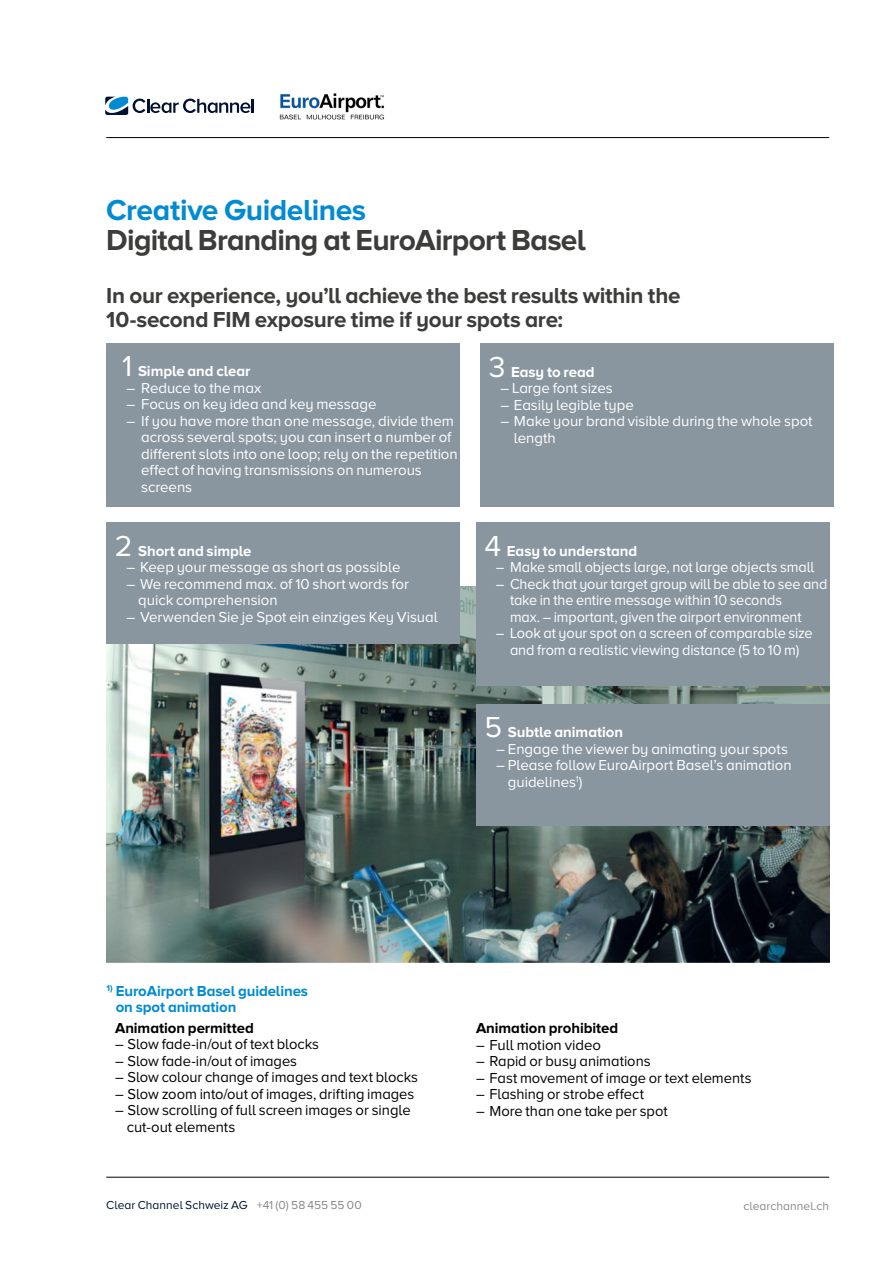
<style>
.page{position:relative;width:893px;height:1263px;background:#fff}
.page>*{position:absolute;margin:0;border:0;box-sizing:border-box;transform-origin:0 0}
.t1{font:700 30px "Proxima Nova A";letter-spacing:-.025em;color:#3c3c3b}
.t2{font:700 30px "Proxima Nova A";letter-spacing:-.015em;color:#008bd2}
.t3{font:700 22.5px/24.8px "Proxima Nova A";letter-spacing:-.015em;color:#3c3c3b}
.t4{font:15px/16.5px "Proxima Nova A";letter-spacing:-.005em;color:#fff}
.t5{font:15px/16.5px "Proxima Nova A";letter-spacing:-.005em;color:#000}
.t6{font:700 15px "Proxima Nova A";letter-spacing:-.005em;color:#fff}
.t7{font:700 15px/16.5px "Proxima Nova A";letter-spacing:-.005em;color:#008bd2}
.t8{font:700 15px "Proxima Nova A";letter-spacing:-.005em;color:#000}
.t9{font:12px "Proxima Nova A";letter-spacing:.005em;color:#001130}
.t10{font:12px "Proxima Nova A";letter-spacing:.005em;color:#878787}
.s1{font-weight:400;font-size:30px}
.s2{color:#878787}
</style>
<div class="page">
<hr style="left:106px;top:1177px;width:723px;height:1px;background:#000">
<hr style="left:106px;top:137px;width:723px;height:1px;background:#000">
<img style="left:106px;top:586px;width:723px;height:377px">
<svg style="left:105px;top:97px;width:149px;height:18px"></svg>
<img style="left:279px;top:93px;width:106px;height:27px">
<div style="left:106px;top:343px;width:353px;height:164px;background:#8996a0"></div>
<div style="left:476px;top:523px;width:353px;height:163px;background:#8996a0"></div>
<div style="left:106px;top:523px;width:353px;height:121px;background:#8996a0"></div>
<div style="left:476px;top:704px;width:353px;height:122px;background:#8996a0"></div>
<div style="left:480px;top:344px;width:353px;height:163px;background:#8996a0"></div>
<h1 class="t2" style="left:106px;top:193px;width:261px">Creative Guidelines</h1>
<h1 class="t1" style="left:106px;top:223px;width:481px">Digital Branding at EuroAirport Basel</h1>
<h2 class="t3" style="left:106px;top:282px;width:576px">In our experience, you’ll achieve the best results within the<br>10-second FIM exposure time if your spots are:</h2>
<p class="t6" style="left:122px;top:363px;width:130px"><span class="s1">1</span> Simple and clear</p>
<p class="t4" style="left:126px;top:379px;width:136px">– Reduce to the max</p>
<p class="t4" style="left:126px;top:396px;width:251px">– Focus on key idea and key message</p>
<p class="t4" style="left:141px;top:412px;width:318px;text-indent:-15px">– If you have more than one message, divide them across several spots; you can insert a number of different slots into one loop; rely on the repetition effect of having transmissions on numerous screens</p>
<p class="t6" style="left:489px;top:363px;width:107px"><span class="s1">3</span> Easy to read</p>
<p class="t4" style="left:500px;top:380px;width:114px">– Large font sizes</p>
<p class="t4" style="left:500px;top:396px;width:135px">– Easily legible type</p>
<p class="t4" style="left:514px;top:413px;width:300px;text-indent:-14px">– Make your brand visible during the whole spot length</p>
<p class="t6" style="left:115px;top:542px;width:138px"><span class="s1">2</span> Short and simple</p>
<p class="t6" style="left:484px;top:542px;width:154px"><span class="s1">4</span> Easy to understand</p>
<p class="t4" style="left:126px;top:559px;width:276px">– Keep your message as short as possible</p>
<p class="t4" style="left:138px;top:575px;width:272px;text-indent:-12px">– We recommend max. of 10 short words for quick comprehension</p>
<p class="t4" style="left:126px;top:608px;width:313px">– Verwenden Sie je Spot ein einziges Key Visual</p>
<p class="t4" style="left:496px;top:559px;width:320px">– Make small objects large, not large objects small</p>
<p class="t4" style="left:510px;top:575px;width:319px;text-indent:-14px">– Check that your target group will be able to see and take in the entire message within 10 seconds<br>max. – important, given the airport environment</p>
<p class="t4" style="left:496px;top:625px;width:318px;text-align:center">– Look at your spot on a screen of comparable size and from a realistic viewing distance (5 to 10 m)</p>
<p class="t6" style="left:484px;top:724px;width:140px"><span class="s1">5</span> Subtle animation</p>
<p class="t4" style="left:496px;top:740px;width:293px">– Engage the viewer by animating your spots</p>
<p class="t4" style="left:508px;top:757px;width:285px;text-indent:-12px">– Please follow EuroAirport Basel’s animation guidelines<sup>1</sup>)</p>
<p class="t7" style="left:116px;top:982px;width:194px;text-indent:-9px"><sup>1)</sup> EuroAirport Basel guidelines on spot animation</p>
<p class="t8" style="left:115px;top:1019px;width:140px">Animation permitted</p>
<p class="t5" style="left:115px;top:1036px;width:206px">– Slow fade-in/out of text blocks</p>
<p class="t5" style="left:115px;top:1052px;width:184px">– Slow fade-in/out of images</p>
<p class="t5" style="left:115px;top:1069px;width:305px">– Slow colour change of images and text blocks</p>
<p class="t5" style="left:115px;top:1085px;width:301px">– Slow zoom into/out of images, drifting images</p>
<p class="t5" style="left:127px;top:1102px;width:285px;text-indent:-12px">– Slow scrolling of full screen images or single cut-out elements</p>
<p class="t8" style="left:476px;top:1019px;width:144px">Animation prohibited</p>
<p class="t5" style="left:476px;top:1036px;width:127px">– Full motion video</p>
<p class="t5" style="left:476px;top:1053px;width:176px">– Rapid or busy animations</p>
<p class="t5" style="left:476px;top:1069px;width:277px">– Fast movement of image or text elements</p>
<p class="t5" style="left:476px;top:1086px;width:170px">– Flashing or strobe effect</p>
<p class="t5" style="left:476px;top:1102px;width:193px">– More than one take per spot</p>
<p class="t9" style="left:106px;top:1198px;width:257px">Clear Channel Schweiz AG <span class="s2">+41 (0) 58 455 55 00</span></p>
<p class="t10" style="left:744px;top:1199px;width:87px">clearchannel.ch</p>
</div>
